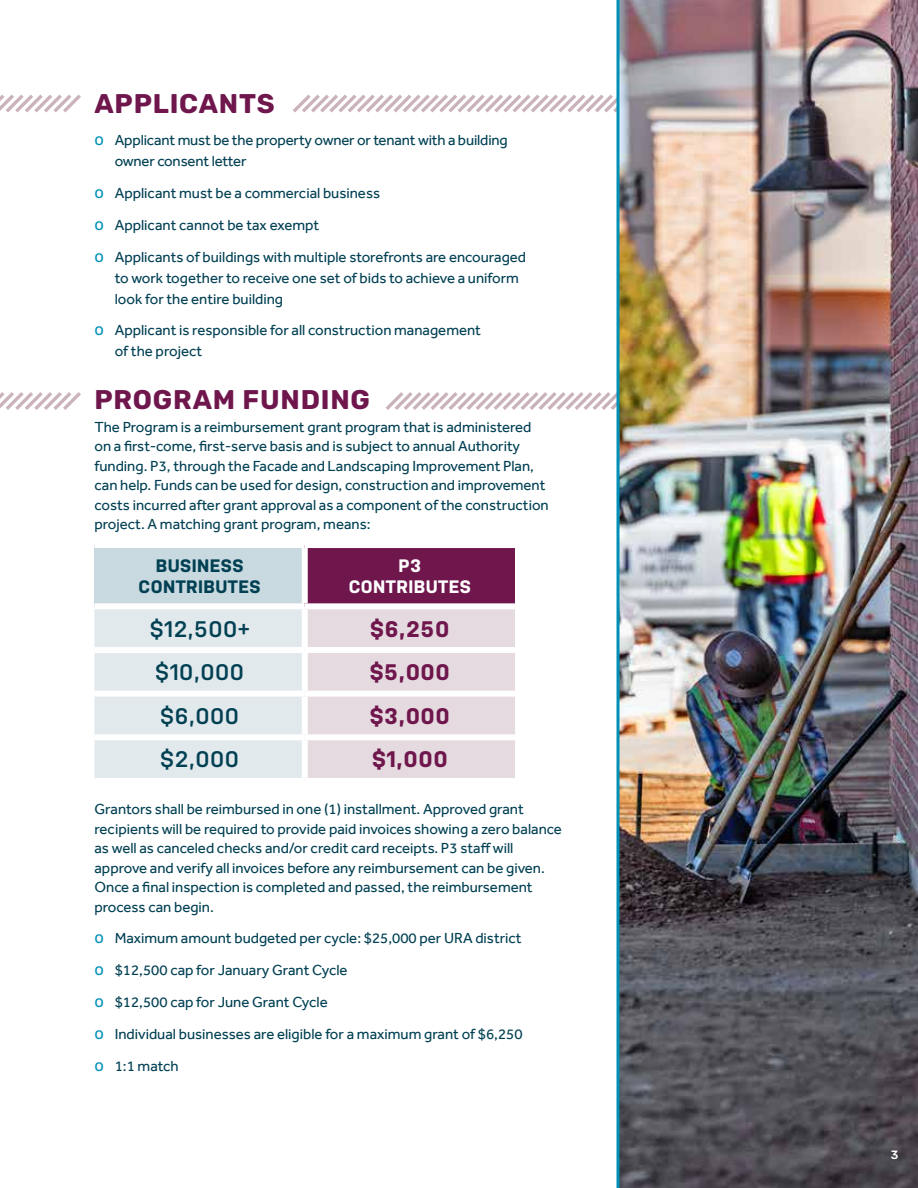
<style>
.page{position:relative;width:918px;height:1188px;background:#fff}
.page>*{position:absolute;margin:0;border:0;box-sizing:border-box;transform-origin:0 0}
.t1{font:700 27px "Rubik";letter-spacing:.03em;color:#6f164d}
.t2{font:600 22.5px "Nudista";letter-spacing:.025em;color:#014053}
.t3{font:700 22.5px "Nudista";letter-spacing:.025em;color:#6f164d}
.t4{font:700 18px/21px "Nudista";letter-spacing:.025em;color:#014053;text-align:center}
.t5{font:700 18px/21px "Nudista";letter-spacing:.025em;color:#fff;text-align:center}
.t6{font:15px/19.5px "Effra";color:#014053}
.t7{font:500 12px "Rubik";color:#fff}
.s1{font-family:"Rubik";font-size:16.5px;color:#0090b7}
</style>
<div class="page">
<div style="left:94px;top:545px;width:211px;height:61px;background:#c8d9df"></div>
<div style="left:305px;top:545px;width:210px;height:61px;background:#6f164d"></div>
<svg style="left:94px;top:609px;width:421px;height:169px;background:#e3e1e5"></svg>
<div style="left:94px;top:542px;width:211px;height:6px;background:#fff"></div>
<div style="left:305px;top:542px;width:210px;height:6px;background:#fff"></div>
<div style="left:305px;top:603px;width:210px;height:6px;background:#fff"></div>
<div style="left:305px;top:647px;width:210px;height:6px;background:#fff"></div>
<div style="left:305px;top:691px;width:210px;height:6px;background:#fff"></div>
<div style="left:305px;top:734px;width:210px;height:6px;background:#fff"></div>
<div style="left:302px;top:548px;width:6px;height:55px;background:#fff"></div>
<div style="left:94px;top:603px;width:211px;height:6px;background:#fff"></div>
<div style="left:302px;top:609px;width:6px;height:38px;background:#fff"></div>
<div style="left:94px;top:647px;width:211px;height:6px;background:#fff"></div>
<div style="left:302px;top:653px;width:6px;height:38px;background:#fff"></div>
<div style="left:94px;top:691px;width:211px;height:6px;background:#fff"></div>
<div style="left:302px;top:697px;width:6px;height:37px;background:#fff"></div>
<div style="left:94px;top:734px;width:211px;height:6px;background:#fff"></div>
<div style="left:302px;top:740px;width:6px;height:38px;background:#fff"></div>
<svg style="left:0;top:94px;width:81px;height:19px"></svg>
<svg style="left:293px;top:94px;width:323px;height:19px"></svg>
<svg style="left:0;top:392px;width:81px;height:18px"></svg>
<svg style="left:385px;top:392px;width:231px;height:18px"></svg>
<img style="left:616px;top:0;width:302px;height:1188px">
<h1 class="t1" style="left:94px;top:88px;width:182px">APPLICANTS</h1>
<p class="t6" style="left:115px;top:130px;width:394px;line-height:21px;text-indent:-20px"><span class="s1">o</span> Applicant must be the property owner or tenant with a building owner consent letter</p>
<p class="t6" style="left:94px;top:177px;width:433px;line-height:31.8px"><span class="s1">o</span> Applicant must be a commercial business<br><span class="s1">o</span> Applicant cannot be tax exempt<br><span class="s1">o</span> Applicants of buildings with multiple storefronts are encouraged</p>
<p class="t6" style="left:115px;top:267px;width:406px;line-height:21px">to work together to receive one set of bids to achieve a uniform look for the entire building</p>
<p class="t6" style="left:115px;top:320px;width:368px;line-height:21px;text-indent:-20px"><span class="s1">o</span> Applicant is responsible for all construction management of the project</p>
<h1 class="t1" style="left:94px;top:384px;width:277px">PROGRAM FUNDING</h1>
<p class="t6" style="left:94px;top:417px;width:456px">The Program is a reimbursement grant program that is administered on a first-come, first-serve basis and is subject to annual Authority funding. P3, through the Facade and Landscaping Improvement Plan, can help. Funds can be used for design, construction and improvement costs incurred after grant approval as a component of the construction project. A matching grant program, means:</p>
<p class="t4" style="left:139px;top:555px;width:124px">BUSINESS<br>CONTRIBUTES</p>
<p class="t5" style="left:349px;top:555px;width:124px">P3<br>CONTRIBUTES</p>
<h2 class="t2" style="left:150px;top:616px;width:101px">$12,500+</h2>
<h2 class="t3" style="left:370px;top:616px;width:81px">$6,250</h2>
<h2 class="t2" style="left:155px;top:659px;width:90px">$10,000</h2>
<h2 class="t3" style="left:370px;top:659px;width:82px">$5,000</h2>
<h2 class="t2" style="left:160px;top:703px;width:80px">$6,000</h2>
<h2 class="t3" style="left:370px;top:703px;width:82px">$3,000</h2>
<h2 class="t2" style="left:160px;top:747px;width:80px">$2,000</h2>
<h2 class="t3" style="left:372px;top:747px;width:77px">$1,000</h2>
<p class="t6" style="left:94px;top:799px;width:469px">Grantors shall be reimbursed in one (1) installment. Approved grant recipients will be required to provide paid invoices showing a zero balance as well as canceled checks and/or credit card receipts. P3 staff will approve and verify all invoices before any reimbursement can be given.<br>Once a final inspection is completed and passed, the reimbursement process can begin.</p>
<p class="t6" style="left:94px;top:922px;width:430px;line-height:31.8px"><span class="s1">o</span> Maximum amount budgeted per cycle: $25,000 per URA district <span class="s1">o</span> $12,500 cap for January Grant Cycle<br><span class="s1">o</span> $12,500 cap for June Grant Cycle<br><span class="s1">o</span> Individual businesses are eligible for a maximum grant of $6,250 <span class="s1">o</span> 1:1 match</p>
<p class="t7" style="left:891px;top:1148px;width:9px">3</p>
</div>
